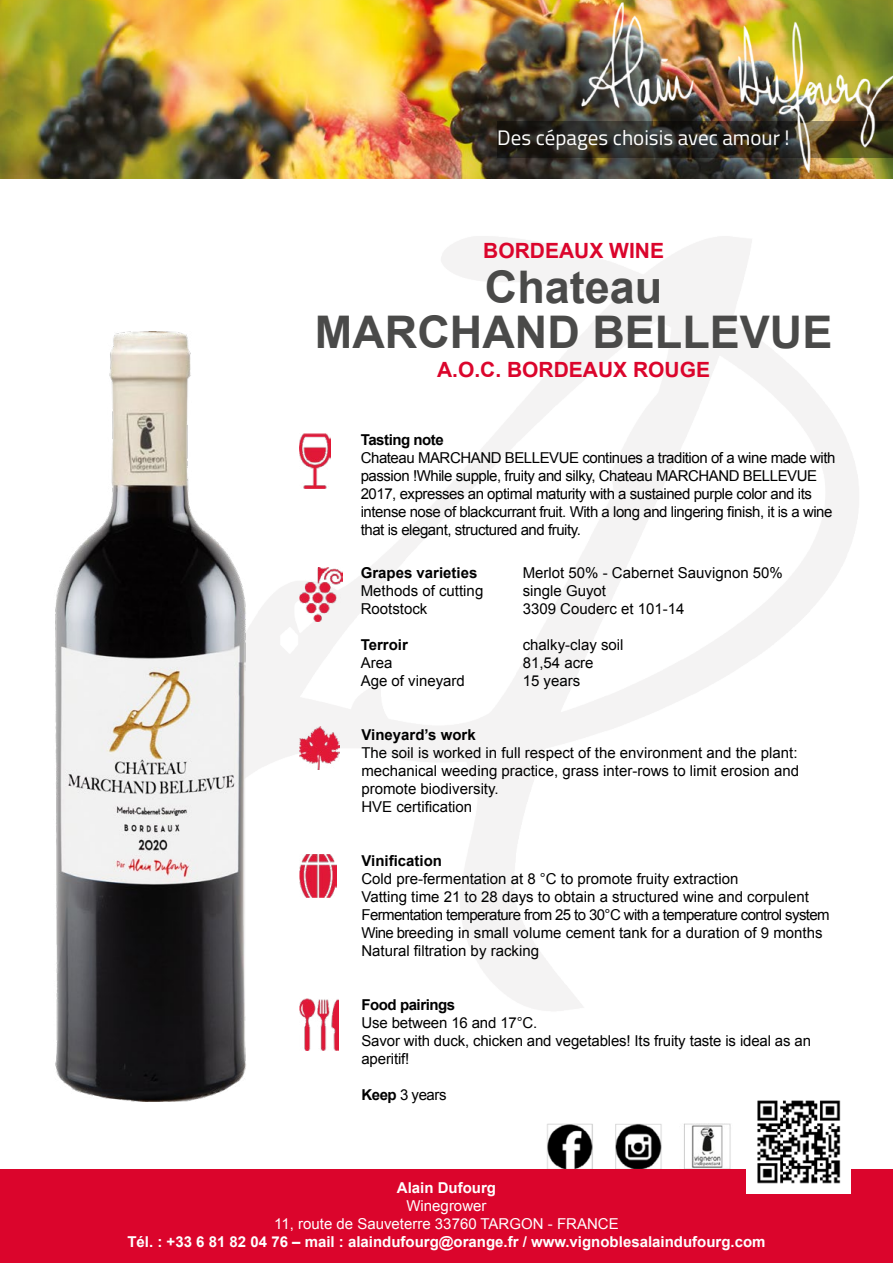
<style>
.page{position:relative;width:893px;height:1263px;background:#fff}
.page>*{position:absolute;margin:0;border:0;box-sizing:border-box;transform-origin:0 0}
.t1{font:700 45px/45px "Arial";color:#4a4a49;text-align:center}
.t2{font:700 21px "Arial";color:#db052c}
.t3{font:21px "Titillium Web";color:#fff}
.t4{font:15px/18px "Arial";color:#000}
.t5{font:15px/18px "Arial";letter-spacing:-.03em;color:#000}
.t6{font:700 15px "Arial";color:#fff}
.t7{font:15px/18px "Arial";color:#fff;text-align:center}
.t8{font:700 15px "Arial";color:#000}
.t9{font:700 15px "Arial";letter-spacing:-.03em;color:#000}
.s1{font-weight:700}
</style>
<div class="page">
<img style="left:127px;top:236px;width:732px;height:866px">
<div style="left:0;top:1169px;width:893px;height:94px;background:#db052c"></div>
<img style="left:55px;top:332px;width:206px;height:769px">
<img style="left:0;top:0;width:893px;height:179px">
<svg style="left:497px;top:121px;width:64px;height:37px;fill:#181511"></svg>
<img style="left:561px;top:0;width:332px;height:175px">
<img style="left:746px;top:1089px;width:104px;height:105px">
<img style="left:299px;top:434px;width:32px;height:54px">
<img style="left:299px;top:999px;width:39px;height:52px">
<img style="left:299px;top:567px;width:43px;height:55px">
<img style="left:299px;top:855px;width:38px;height:42px">
<img style="left:299px;top:726px;width:41px;height:43px">
<img style="left:547px;top:1123px;width:46px;height:46px">
<img style="left:615px;top:1123px;width:47px;height:46px">
<img style="left:684px;top:1123px;width:47px;height:46px">
<h2 class="t3" style="left:497px;top:123px;width:294px">Des cépages choisis avec amour !</h2>
<h2 class="t2" style="left:483px;top:237px;width:182px">BORDEAUX WINE</h2>
<h1 class="t1" style="left:315px;top:266px;width:519px">Chateau<br>MARCHAND BELLEVUE</h1>
<h2 class="t2" style="left:437px;top:355px;width:275px">A.O.C. BORDEAUX ROUGE</h2>
<p class="t9" style="left:361px;top:429px;width:85px">Tasting note</p>
<p class="t5" style="left:361px;top:449px;width:476px">Chateau MARCHAND BELLEVUE continues a tradition of a wine made with passion !While supple, fruity and silky, Chateau MARCHAND BELLEVUE 2017, expresses an optimal maturity with a sustained purple color and its intense nose of blackcurrant fruit. With a long and lingering finish, it is a wine that is elegant, structured and fruity.</p>
<p class="t8" style="left:361px;top:563px;width:118px">Grapes varieties</p>
<p class="t4" style="left:523px;top:564px;width:262px">Merlot 50% - Cabernet Sauvignon 50%</p>
<p class="t4" style="left:361px;top:582px;width:124px">Methods of cutting</p>
<p class="t4" style="left:523px;top:582px;width:85px">single Guyot</p>
<p class="t4" style="left:361px;top:600px;width:68px">Rootstock</p>
<p class="t4" style="left:523px;top:600px;width:163px">3309 Couderc et 101-14</p>
<p class="t8" style="left:361px;top:635px;width:49px">Terroir</p>
<p class="t4" style="left:523px;top:636px;width:102px">chalky-clay soil</p>
<p class="t4" style="left:361px;top:654px;width:33px">Area</p>
<p class="t4" style="left:523px;top:654px;width:72px">81,54 acre</p>
<p class="t4" style="left:361px;top:672px;width:106px">Age of vineyard</p>
<p class="t4" style="left:523px;top:672px;width:59px">15 years</p>
<p class="t8" style="left:361px;top:725px;width:116px">Vineyard’s work</p>
<p class="t4" style="left:361px;top:744px;width:439px">The soil is worked in full respect of the environment and the plant: mechanical weeding practice, grass inter-rows to limit erosion and promote biodiversity.<br>HVE certification</p>
<p class="t8" style="left:361px;top:851px;width:82px">Vinification</p>
<p class="t4" style="left:361px;top:870px;width:470px">Cold pre-fermentation at 8 °C to promote fruity extraction<br>Vatting time 21 to 28 days to obtain a structured wine and corpulent Fermentation temperature from 25 to 30°C with a temperature control system Wine breeding in small volume cement tank for a duration of 9 months Natural filtration by racking</p>
<p class="t9" style="left:361px;top:995px;width:95px">Food pairings</p>
<p class="t4" style="left:361px;top:1014px;width:451px">Use between 16 and 17°C.<br>Savor with duck, chicken and vegetables! Its fruity taste is ideal as an aperitif!</p>
<p class="t4" style="left:361px;top:1086px;width:87px"><span class="s1">Keep</span> 3 years</p>
<p class="t6" style="left:397px;top:1178px;width:101px">Alain Dufourg</p>
<p class="t7" style="left:274px;top:1197px;width:346px">Winegrower<br>11, route de Sauveterre 33760 TARGON - FRANCE</p>
<p class="t6" style="left:127px;top:1232px;width:640px">Tél. : +33 6 81 82 04 76 – mail : alaindufourg@orange.fr / www.vignoblesalaindufourg.com</p>
</div>
